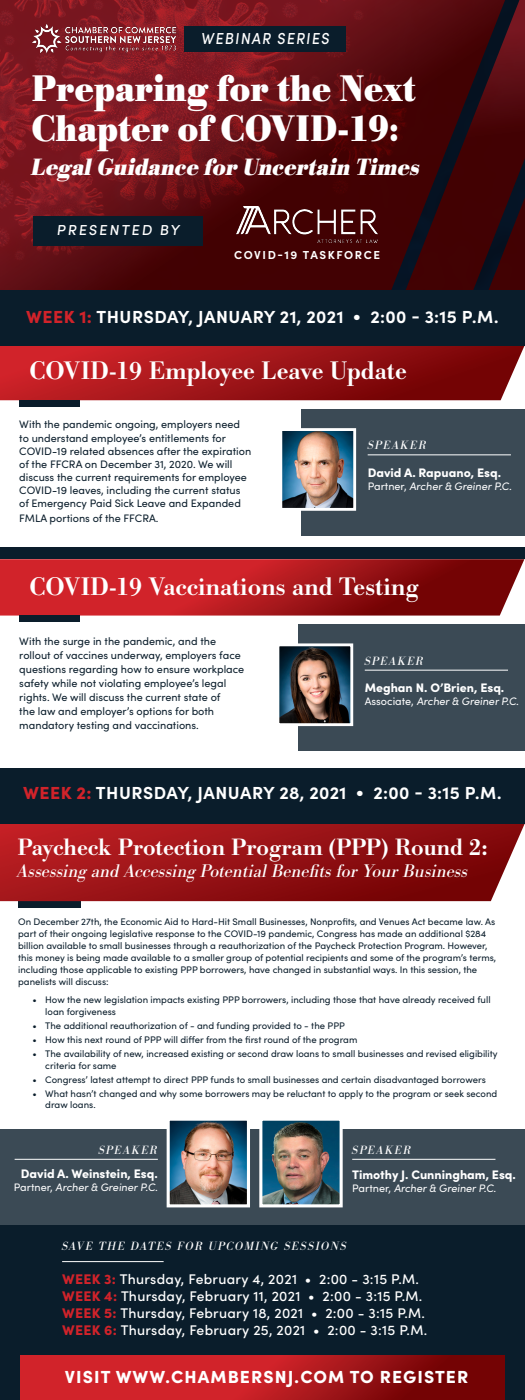
<style>
.page{position:relative;width:525px;height:1400px;background:#fff}
.page>*{position:absolute;margin:0;border:0;box-sizing:border-box;transform-origin:0 0}
.t1{font:700 38.5px "Bodoni URW";color:#fff;scale:.9 1}
.t2{font:500 26.34px "Bodoni URW";color:#fff}
.t3{font:500 24.5px "Bodoni URW";color:#fff}
.t4{font:italic 700 24.5px "Bodoni URW";color:#fff;scale:.9 1}
.t5{font:italic 19.07px "Bodoni URW";color:#fff}
.t6{font:700 17.5px "Sofia Pro";letter-spacing:.02em;color:#fff}
.t7{font:900 17.5px "Sofia Pro";letter-spacing:.06em;color:#fff}
.t8{font:500 15.92px "Sofia Pro";color:#fff;scale:.9 1}
.t9{font:500 14.44px "Sofia Pro";color:#fff}
.t10{font:500 14px "Sofia Pro";letter-spacing:.02em;color:#fff}
.t11{font:900 12.42px "Sofia Pro";color:#fff}
.t12{font:italic 12.42px "Bodoni URW";letter-spacing:.11em;color:#fff}
.t13{font:700 11.55px "Sofia Pro";letter-spacing:.135em;color:#fff}
.t14{font:10.85px/13.1px "Sofia Pro";color:#0a1d2b}
.t15{font:10.85px "Sofia Pro";color:#fff}
.t16{font:9.54px/11.9px "Sofia Pro";color:#0a1d2b}
.s1{font-weight:900;color:#d1232a}
</style>
<div class="page">
<img style="left:0;top:0;width:525px;height:290px">
<div style="left:33px;top:216px;width:169px;height:30px;background:#0a1d2b"></div>
<img style="left:237px;top:206px;width:141px;height:36px">
<img style="left:32px;top:24px;width:145px;height:30px">
<div style="left:185px;top:26px;width:161px;height:25px;background:#0a1d2b"></div>
<div style="left:302px;top:409px;width:223px;height:127px;background:#3b4a55"></div>
<div style="left:299px;top:625px;width:226px;height:126px;background:#3b4a55"></div>
<svg style="left:0;top:346px;width:525px;height:54px;background:#a0171b"></svg>
<svg style="left:0;top:559px;width:524px;height:57px;background:#b01f23"></svg>
<div style="left:0;top:290px;width:525px;height:56px;background:#0a1d2b"></div>
<div style="left:0;top:548px;width:525px;height:11px;background:#0a1d2b"></div>
<img style="left:283px;top:432px;width:69px;height:75px">
<div style="left:279px;top:428px;width:77px;height:83px;border:3px solid #fff"></div>
<img style="left:280px;top:647px;width:69px;height:75px">
<div style="left:276px;top:643px;width:77px;height:83px;border:3px solid #fff"></div>
<hr style="left:368px;top:454px;width:143px;height:1px;background:#fff">
<hr style="left:365px;top:670px;width:143px;height:1px;background:#fff">
<div style="left:19px;top:400px;width:61px;height:7px;background:#0a1d2b"></div>
<div style="left:19px;top:615px;width:61px;height:7px;background:#0a1d2b"></div>
<svg style="left:18px;top:901px;width:63px;height:6px"></svg>
<div style="left:0;top:1130px;width:525px;height:107px;background:#3b4a55"></div>
<svg style="left:0;top:824px;width:525px;height:77px;background:#99171b"></svg>
<div style="left:0;top:768px;width:525px;height:56px;background:#0a1d2b"></div>
<div style="left:0;top:1226px;width:525px;height:174px;background:#0a1d2b"></div>
<svg style="left:20px;top:1355px;width:485px;height:45px;background:#b1181d"></svg>
<img style="left:171px;top:1122px;width:75px;height:81px">
<div style="left:167px;top:1118px;width:83px;height:89px;border:3px solid #fff"></div>
<img style="left:263px;top:1122px;width:76px;height:81px">
<div style="left:259px;top:1118px;width:84px;height:89px;border:3px solid #fff"></div>
<hr style="left:352px;top:1159px;width:143px;height:1px;background:#fff">
<hr style="left:15px;top:1159px;width:143px;height:1px;background:#fff">
<hr style="left:62px;top:1261px;width:102px;height:1px;background:#fff">
<p class="t8" style="left:201px;top:26px;width:147px">WEBINAR SERIES</p>
<p class="t1" style="left:32px;top:66px;width:429px">Preparing for the Next</p>
<p class="t1" style="left:32px;top:105px;width:410px">Chapter of COVID-19:</p>
<p class="t4" style="left:32px;top:152px;width:434px">Legal Guidance for Uncertain Times</p>
<p class="t9" style="left:56px;top:219px;width:127px">PRESENTED BY</p>
<p class="t13" style="left:234px;top:246px;width:148px">COVID-19 TASKFORCE</p>
<p class="t6" style="left:26px;top:304px;width:474px"><span class="s1">WEEK 1:</span> THURSDAY, JANUARY 21, 2021 • 2:00 - 3:15 P.M.</p>
<p class="t2" style="left:29px;top:355px;width:379px">COVID-19 Employee Leave Update</p>
<p class="t14" style="left:19px;top:417px;width:233px">With the pandemic ongoing, employers need to understand employee’s entitlements for COVID-19 related absences after the expiration of the FFCRA on December 31, 2020. We will discuss the current requirements for employee COVID-19 leaves, including the current status of Emergency Paid Sick Leave and Expanded</p>
<p class="t14" style="left:19px;top:511px;width:141px">FMLA portions of the FFCRA.</p>
<p class="t12" style="left:368px;top:438px;width:61px">SPEAKER</p>
<p class="t11" style="left:368px;top:463px;width:135px">David A. Rapuano, Esq.</p>
<p class="t15" style="left:368px;top:478px;width:147px">Pa rt n e r, Archer &amp; Greiner P.C.</p>
<p class="t2" style="left:29px;top:570px;width:391px">COVID-19 Vaccinations and Testing</p>
<p class="t14" style="left:19px;top:634px;width:226px;line-height:13.9px">With the surge in the pandemic, and the rollout of vaccines underway, employers face questions regarding how to ensure workplace safety while not violating employee’s legal rights. We will discuss the current state of<br>the law and employer’s options for both mandatory testing and vaccinations.</p>
<p class="t12" style="left:365px;top:653px;width:61px">SPEAKER</p>
<p class="t11" style="left:365px;top:678px;width:141px">Meghan N. O’Brien, Esq.</p>
<p class="t15" style="left:365px;top:693px;width:157px">Ass o c i a te, Archer &amp; Greiner P.C.</p>
<p class="t6" style="left:23px;top:780px;width:480px"><span class="s1">WEEK 2:</span> THURSDAY, JANUARY 28, 2021 • 2:00 - 3:15 P.M.</p>
<p class="t3" style="left:18px;top:832px;width:472px">Paycheck Protection Program (PPP) Round 2:</p>
<p class="t5" style="left:18px;top:860px;width:452px">Assessing and Accessing Potential Benefits for Your Business</p>
<p class="t16" style="left:18px;top:916px;width:480px">On December 27th, the Economic Aid to Hard-Hit Small Businesses, Nonprofits, and Venues Act became law. As part of their ongoing legislative response to the COVID-19 pandemic, Congress has made an additional $284 billion available to small businesses through a reauthorization of the Paycheck Protection Program. However, this money is being made available to a smaller group of potential recipients and some of the program’s terms, including those applicable to existing PPP borrowers, have changed in substantial ways. In this session, the panelists will discuss:</p>
<p class="t16" style="left:45px;top:994px;width:447px;line-height:11.5px;text-indent:-13px">• How the new legislation impacts existing PPP borrowers, including those that have already received full loan forgiveness</p>
<p class="t16" style="left:33px;top:1019px;width:314px">• The additional reauthorization of - and funding provided to - the PPP</p>
<p class="t16" style="left:33px;top:1033px;width:326px">• How this next round of PPP will differ from the first round of the program</p>
<p class="t16" style="left:45px;top:1048px;width:454px;line-height:11.1px;text-indent:-13px">• The availability of new, increased existing or second draw loans to small businesses and revised eligibility criteria for same</p>
<p class="t16" style="left:33px;top:1073px;width:455px">• Congress’ latest attempt to direct PPP funds to small businesses and certain disadvantaged borrowers</p>
<p class="t16" style="left:45px;top:1088px;width:454px;line-height:11.1px;text-indent:-13px">• What hasn’t changed and why some borrowers may be reluctant to apply to the program or seek second draw loans.</p>
<p class="t12" style="left:99px;top:1142px;width:61px">SPEAKER</p>
<p class="t12" style="left:352px;top:1142px;width:61px">SPEAKER</p>
<p class="t11" style="left:21px;top:1164px;width:139px">David A. Weinstein, Esq.</p>
<p class="t15" style="left:14px;top:1179px;width:147px">Pa rt n e r, Archer &amp; Greiner P.C.</p>
<p class="t11" style="left:352px;top:1165px;width:165px">Timothy J. Cunningham, Esq.</p>
<p class="t15" style="left:352px;top:1180px;width:147px">Pa rt n e r, Archer &amp; Greiner P.C.</p>
<p class="t12" style="left:62px;top:1239px;width:286px">SAVE THE DATES FOR UPCOMING SESSIONS</p>
<p class="t10" style="left:62px;top:1269px;width:358px"><span class="s1">WEEK 3:</span> Thursday, February 4, 2021 • 2:00 - 3:15 P.M.</p>
<p class="t10" style="left:62px;top:1286px;width:362px"><span class="s1">WEEK 4:</span> Thursday, February 11, 2021 • 2:00 - 3:15 P.M.</p>
<p class="t10" style="left:62px;top:1303px;width:365px"><span class="s1">WEEK 5:</span> Thursday, February 18, 2021 • 2:00 - 3:15 P.M.</p>
<p class="t10" style="left:62px;top:1320px;width:367px"><span class="s1">WEEK 6:</span> Thursday, February 25, 2021 • 2:00 - 3:15 P.M.</p>
<p class="t7" style="left:65px;top:1363px;width:405px">VISIT WWW.CHAMBERSNJ.COM TO REGISTER</p>
</div>
